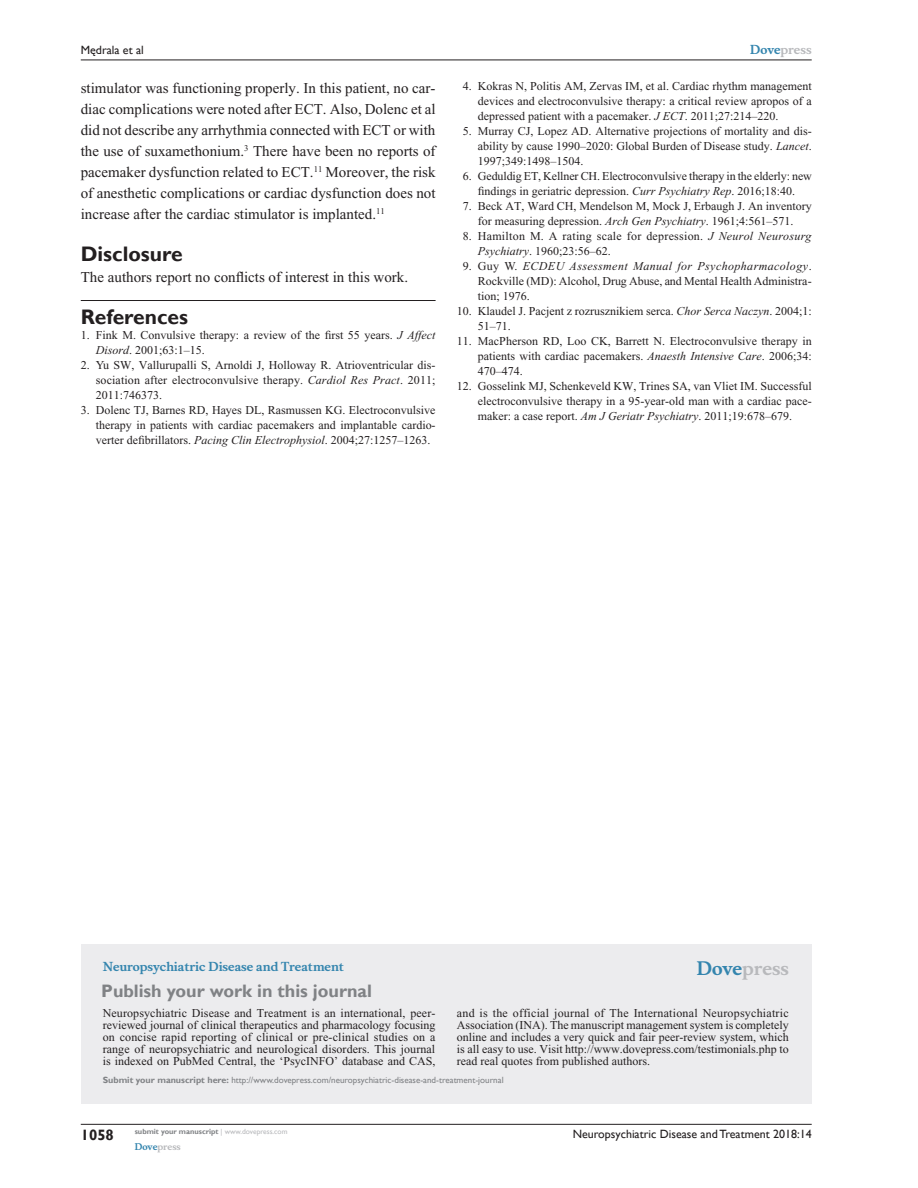
<style>
.page{position:relative;width:918px;height:1188px;background:#fff}
.page>*{position:absolute;margin:0;border:0;box-sizing:border-box;transform-origin:0 0}
.RefH{font:700 21px "Gill Sans";color:#231f20}
.PromBx-H1{font:700 18px "Gill Sans";color:#808285}
.PromBx-Brand{font:700 18px "Musee";color:#b8b9bc}
.TxF{font:15px/21px "Times New Roman";color:#231f20;text-align:justify}
.t1{font:700 15px "Gill Sans";color:#231f20}
.RefNL2{font:12px/15px "Times New Roman";color:#231f20;text-align:justify}
.PromBx-Tx{font:12px/12px "Times New Roman";color:#231f20;text-align:justify}
.RefNL1{font:12px/15px "Times New Roman";color:#231f20;text-align:justify}
.RefNL2-2{font:12px/15px "Times New Roman";letter-spacing:.02em;color:#231f20}
.t2{font:12px "Gill Sans";color:#231f20}
.PromBx-JrnlName{font:700 12px "Musee";color:#3485ae}
.t3{font:700 12px "Musee";color:#b8b9bc}
.PromBx-SubmitMssWebA{font:9px "Gill Sans";color:#808285}
.t4{font:700 9px "Musee";color:#b8b9bc}
.t5{font:700 7.5px "Gill Sans";color:#808285}
.s1{font-style:italic}
.s2{color:#3485ae}
.s3{font-weight:700}
.s4{font-weight:400;color:#b8b9bc}
</style>
<div class="page">
<div style="left:81px;top:944px;width:731px;height:159px;background:#ececee"></div>
<hr style="left:81px;top:1124px;width:731px;height:1px;background:#231f20">
<hr style="left:81px;top:60px;width:731px;height:1px;background:#231f20">
<hr style="left:81px;top:300px;width:355px;height:1px;background:#231f20">
<p class="t2" style="left:81px;top:43px;width:65px">Mędrala et al</p>
<p class="TxF" style="left:81px;top:77px;width:356px">stimulator was functioning properly. In this patient, no car&shy;diac complications were noted after ECT. Also, Dolenc et al did not describe any arrhythmia connected with ECT or with the use of suxamethonium.<sup>3</sup> There have been no reports of pacemaker dysfunction related to ECT.<sup>11</sup> Moreover, the risk of anesthetic complications or cardiac dysfunction does not increase after the cardiac stimulator is implanted.<sup>11</sup></p>
<h1 class="RefH" style="left:81px;top:241px;width:103px">Disclosure</h1>
<p class="TxF" style="left:81px;top:266px;width:329px">The authors report no conflicts of interest in this work.</p>
<p class="RefH" style="left:81px;top:304px;width:109px">References</p>
<p class="RefNL1" style="left:96px;top:327px;width:341px;text-indent:-15px">1. Fink M. Convulsive therapy: a review of the first 55 years. <span class="s1">J Affect<br>Disord</span>. 2001;63:1–15.</p>
<p class="RefNL1" style="left:96px;top:357px;width:341px;text-indent:-15px">2. Yu SW, Vallurupalli S, Arnoldi J, Holloway R. Atrioventricular dis&shy;sociation after electroconvulsive therapy. <span class="s1">Cardiol Res Pract</span>. 2011; 2011:746373.</p>
<p class="RefNL1" style="left:96px;top:402px;width:341px;text-indent:-15px">3. Dolenc TJ, Barnes RD, Hayes DL, Rasmussen KG. Electroconvulsive therapy in patients with cardiac pacemakers and implantable cardio&shy;verter defibrillators. <span class="s1">Pacing Clin Electrophysiol</span>. 2004;27:1257–1263.</p>
<p class="t3" style="left:750px;top:43px;width:63px"><span class="s2">Dove</span>press</p>
<p class="RefNL2" style="left:478px;top:79px;width:335px;text-indent:-15px">4. Kokras N, Politis AM, Zervas IM, et al. Cardiac rhythm management devices and electroconvulsive therapy: a critical review apropos of a depressed patient with a pacemaker. <span class="s1">J ECT</span>. 2011;27:214–220.</p>
<p class="RefNL2" style="left:478px;top:124px;width:335px;text-indent:-15px">5. Murray CJ, Lopez AD. Alternative projections of mortality and dis&shy;ability by cause 1990–2020: Global Burden of Disease study. <span class="s1">Lancet</span>.<br>1997;349:1498–1504.</p>
<p class="RefNL2" style="left:463px;top:169px;width:351px;text-align:center">6. Geduldig ET, Kellner CH. Electroconvulsive therapy in the elderly: new findings in geriatric depression. <span class="s1">Curr Psychiatry Rep</span>. 2016;18:40.</p>
<p class="RefNL2" style="left:463px;top:199px;width:350px;text-align:center">7. Beck AT, Ward CH, Mendelson M, Mock J, Erbaugh J. An inventory for measuring depression. <span class="s1">Arch Gen Psychiatry</span>. 1961;4:561–571.</p>
<p class="RefNL2-2" style="left:478px;top:229px;width:335px;text-indent:-15px">8. Hamilton M. A rating scale for depression. <span class="s1">J Neurol Neurosurg<br>Psychiatry</span>. 1960;23:56–62.</p>
<p class="RefNL2" style="left:478px;top:259px;width:335px;text-indent:-15px">9. Guy W. <span class="s1">ECDEU Assessment Manual for Psychopharmacology</span>.<br>Rockville (MD): Alcohol, Drug Abuse, and Mental Health Administra&shy;tion; 1976.</p>
<p class="RefNL2" style="left:478px;top:304px;width:335px;text-indent:-21px">10. Klaudel J. Pacjent z rozrusznikiem serca. <span class="s1">Chor Serca Naczyn</span>. 2004;1:<br>51–71.</p>
<p class="RefNL2" style="left:478px;top:334px;width:335px;text-indent:-21px">11. MacPherson RD, Loo CK, Barrett N. Electroconvulsive therapy in patients with cardiac pacemakers. <span class="s1">Anaesth Intensive Care</span>. 2006;34:<br>470–474.</p>
<p class="RefNL2" style="left:478px;top:379px;width:335px;text-indent:-21px">12. Gosselink MJ, Schenkeveld KW, Trines SA, van Vliet IM. Successful electroconvulsive therapy in a 95-year-old man with a cardiac pace&shy;maker: a case report. <span class="s1">Am J Geriatr Psychiatry</span>. 2011;19:678–679.</p>
<p class="PromBx-JrnlName" style="left:103px;top:959px;width:243px">Neuropsychiatric Disease and Treatment</p>
<p class="PromBx-H1" style="left:101px;top:980px;width:272px">Publish your work in this journal</p>
<p class="PromBx-Brand" style="left:697px;top:958px;width:94px"><span class="s2">Dove</span>press</p>
<p class="PromBx-Tx" style="left:103px;top:1007px;width:334px">Neuropsychiatric Disease and Treatment is an international, peer&shy;reviewed journal of clinical therapeutics and pharmacology focusing on concise rapid reporting of clinical or pre-clinical studies on a range of neuropsychiatric and neurological disorders. This journal is indexed on PubMed Central, the ‘PsycINFO’ database and CAS,</p>
<p class="PromBx-Tx" style="left:457px;top:1007px;width:333px">and is the official journal of The International Neuropsychiatric Association (INA). The manuscript management system is completely online and includes a very quick and fair peer-review system, which is all easy to use. Visit http://www.dovepress.com/testimonials.php to read real quotes from published authors.</p>
<p class="PromBx-SubmitMssWebA" style="left:103px;top:1075px;width:402px"><span class="s3">Submit your manuscript here:</span> http://www.dovepress.com/neuropsychiatric-disease-and-treatment-journal</p>
<p class="t1" style="left:81px;top:1126px;width:35px">1058</p>
<p class="t5" style="left:135px;top:1127px;width:154px">submit your manuscript <span class="s4">| www.dovepress.com</span></p>
<p class="t4" style="left:135px;top:1141px;width:48px"><span class="s2">Dove</span>press</p>
<p class="t2" style="left:573px;top:1127px;width:241px">Neuropsychiatric Disease and Treatment 2018:14</p>
</div>
